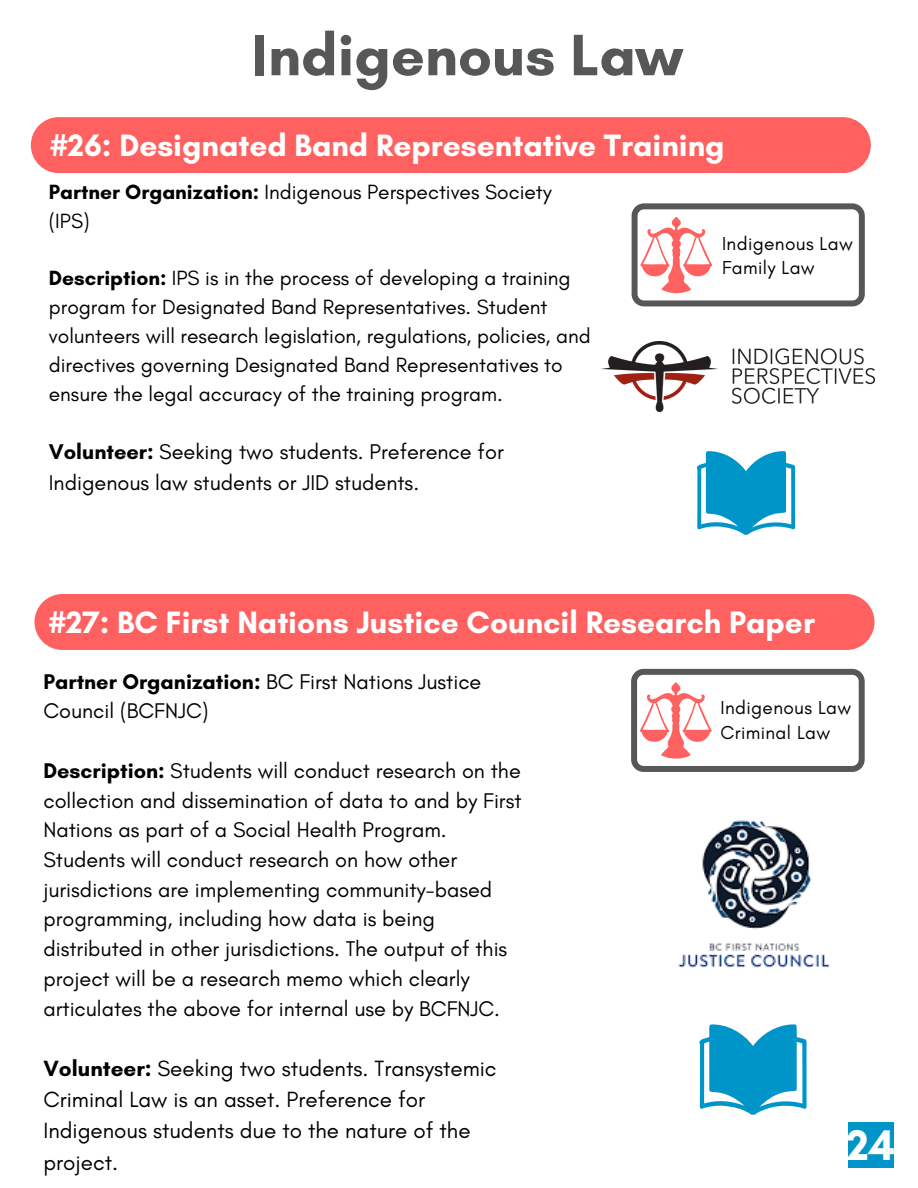
<style>
.page{position:relative;width:918px;height:1188px;background:#fff}
.page>*{position:absolute;margin:0;border:0;box-sizing:border-box;transform-origin:0 0}
.t1{font:700 59.55px "Glacial Indifference";color:#555759}
.t2{font:700 43.65px "Glacial Indifference";color:#fff}
.t3{font:700 31.5px "Glacial Indifference";color:#fff}
.t4{font:22.5px/31px "Glacial Indifference";color:#000}
.t5{font:21.75px/29.7px "Glacial Indifference";color:#000}
.t6{font:21px/28.8px "Glacial Indifference";color:#000}
.t7{font:19.05px "Glacial Indifference";letter-spacing:.02em;color:#000}
.s1{font-weight:700}
</style>
<div class="page">
<div style="left:848px;top:1122px;width:46px;height:46px;background:#0095c8"></div>
<img style="left:602px;top:341px;width:272px;height:70px">
<div style="left:31px;top:117px;width:840px;height:56px;background:#ff6161"></div>
<svg style="left:632px;top:203px;width:233px;height:103px"></svg>
<svg style="left:697px;top:451px;width:99px;height:84px"></svg>
<div style="left:34px;top:594px;width:841px;height:56px;background:#ff6161"></div>
<svg style="left:631px;top:669px;width:234px;height:103px"></svg>
<img style="left:678px;top:820px;width:152px;height:148px">
<svg style="left:699px;top:1024px;width:108px;height:91px"></svg>
<p class="t1" style="left:252px;top:19px;width:432px">Indigenous Law</p>
<p class="t3" style="left:50px;top:126px;width:676px">#26: Designated Band Representative Training</p>
<p class="t6" style="left:49px;top:177px;width:504px"><span class="s1">Partner Organization:</span> Indigenous Perspectives Society (IPS)</p>
<p class="t6" style="left:49px;top:264px;width:543px"><span class="s1">Description:</span> IPS is in the process of developing a training program for Designated Band Representatives. Student volunteers will research legislation, regulations, policies, and directives governing Designated Band Representatives to ensure the legal accuracy of the training program.</p>
<p class="t5" style="left:49px;top:437px;width:456px"><span class="s1">Volunteer:</span> Seeking two students. Preference for<br>Indigenous law students or JID students.</p>
<p class="t7" style="left:722px;top:232px;width:132px">Indigenous Law</p>
<p class="t7" style="left:722px;top:256px;width:94px">Family Law</p>
<p class="t3" style="left:49px;top:603px;width:768px">#27: BC First Nations Justice Council Research Paper</p>
<p class="t5" style="left:43px;top:666px;width:439px"><span class="s1">Partner Organization:</span> BC First Nations Justice<br>Council (BCFNJC)</p>
<p class="t5" style="left:43px;top:755px;width:480px"><span class="s1">Description:</span> Students will conduct research on the collection and dissemination of data to and by First Nations as part of a Social Health Program.<br>Students will conduct research on how other jurisdictions are implementing community-based programming, including how data is being distributed in other jurisdictions. The output of this project will be a research memo which clearly articulates the above for internal use by BCFNJC.</p>
<p class="t4" style="left:43px;top:1053px;width:455px"><span class="s1">Volunteer:</span> Seeking two students. Transystemic Criminal Law is an asset. Preference for Indigenous students due to the nature of the project.</p>
<p class="t7" style="left:720px;top:696px;width:132px">Indigenous Law</p>
<p class="t7" style="left:720px;top:721px;width:111px">Criminal Law</p>
<p class="t2" style="left:846px;top:1118px;width:50px">24</p>
</div>
